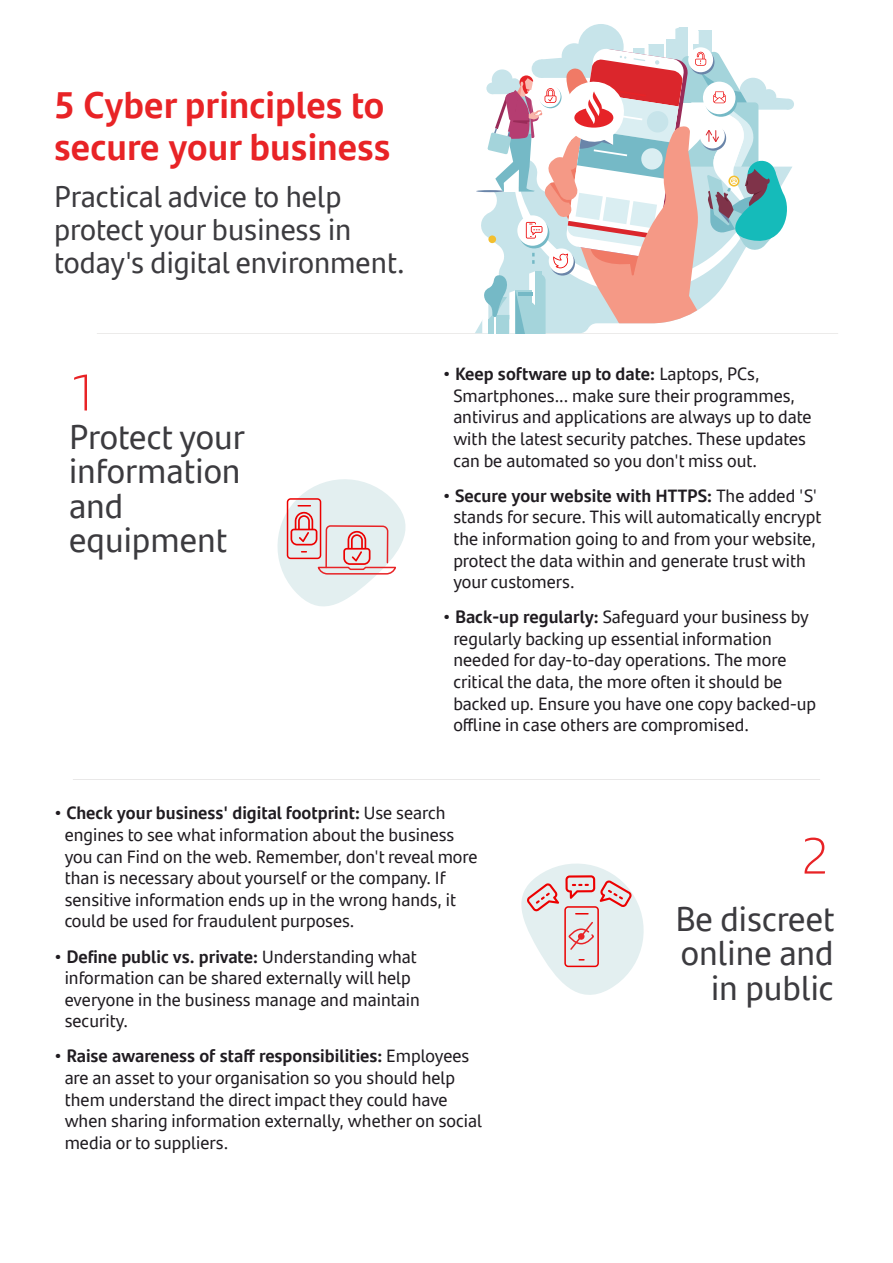
<style>
.page{position:relative;width:893px;height:1263px;background:#fff}
.page>*{position:absolute;margin:0;border:0;box-sizing:border-box;transform-origin:0 0}
.t1{font:300 51px "Santander Text";color:#e82326}
.t2{font:700 37.5px/42px "Santander Text";color:#e82326}
.t3{font:34.5px/34.5px "Santander Text";color:#3c3b3f}
.t4{font:30px/33px "Santander Text";color:#3c3b3f}
.t5{font:18px/21.6px "Santander Text";color:#201c21}
.s1{font-weight:700}
</style>
<div class="page">
<hr style="left:97px;top:333px;width:741px;height:1px;background:#d4d2d1">
<hr style="left:73px;top:779px;width:747px;height:1px;background:#d4d2d1">
<div style="left:783px;top:99px;width:11px;height:11px;background:#c7e4ea;border-radius:50%"></div>
<div style="left:578px;top:24px;width:46px;height:45px;background:#c7e4ea;border-radius:50%"></div>
<svg style="left:478px;top:27px;width:314px;height:306px"></svg>
<svg style="left:270px;top:333px;width:149px;height:274px"></svg>
<svg style="left:521px;top:863px;width:123px;height:132px"></svg>
<h2 class="t2" style="left:54px;top:81px;width:338px">5 Cyber principles to secure your business</h2>
<h3 class="t4" style="left:54px;top:179px;width:352px">Practical advice to help protect your business in today's digital environment.</h3>
<h1 class="t1" style="left:69px;top:355px;width:30px">1</h1>
<h3 class="t3" style="left:69px;top:418px;width:177px">Protect your information and equipment</h3>
<p class="t5" style="left:453px;top:362px;width:360px;text-indent:-10px"><span class="s1">• Keep software up to date:</span> Laptops, PCs, Smartphones... make sure their programmes, antivirus and applications are always up to date with the latest security patches. These updates can be automated so you don't miss out.</p>
<p class="t5" style="left:453px;top:484px;width:370px;text-indent:-10px"><span class="s1">• Secure your website with HTTPS:</span> The added 'S' stands for secure. This will automatically encrypt the information going to and from your website, protect the data within and generate trust with your customers.</p>
<p class="t5" style="left:453px;top:605px;width:364px;text-indent:-10px"><span class="s1">• Back-up regularly:</span> Safeguard your business by regularly backing up essential information needed for day-to-day operations. The more critical the data, the more often it should be backed up. Ensure you have one copy backed-up offline in case others are compromised.</p>
<p class="t5" style="left:65px;top:801px;width:414px;text-indent:-10px"><span class="s1">• Check your business' digital footprint:</span> Use search engines to see what information about the business you can Find on the web. Remember, don't reveal more than is necessary about yourself or the company. If sensitive information ends up in the wrong hands, it could be used for fraudulent purposes.</p>
<p class="t5" style="left:65px;top:944px;width:357px;text-indent:-10px"><span class="s1">• Define public vs. private:</span> Understanding what information can be shared externally will help everyone in the business manage and maintain security.</p>
<p class="t5" style="left:65px;top:1044px;width:419px;text-indent:-10px"><span class="s1">• Raise awareness of staff responsibilities:</span> Employees are an asset to your organisation so you should help them understand the direct impact they could have when sharing information externally, whether on social media or to suppliers.</p>
<h1 class="t1" style="left:801px;top:818px;width:30px">2</h1>
<h3 class="t3" style="left:675px;top:900px;width:161px;text-align:right">Be discreet online and in public</h3>
</div>
